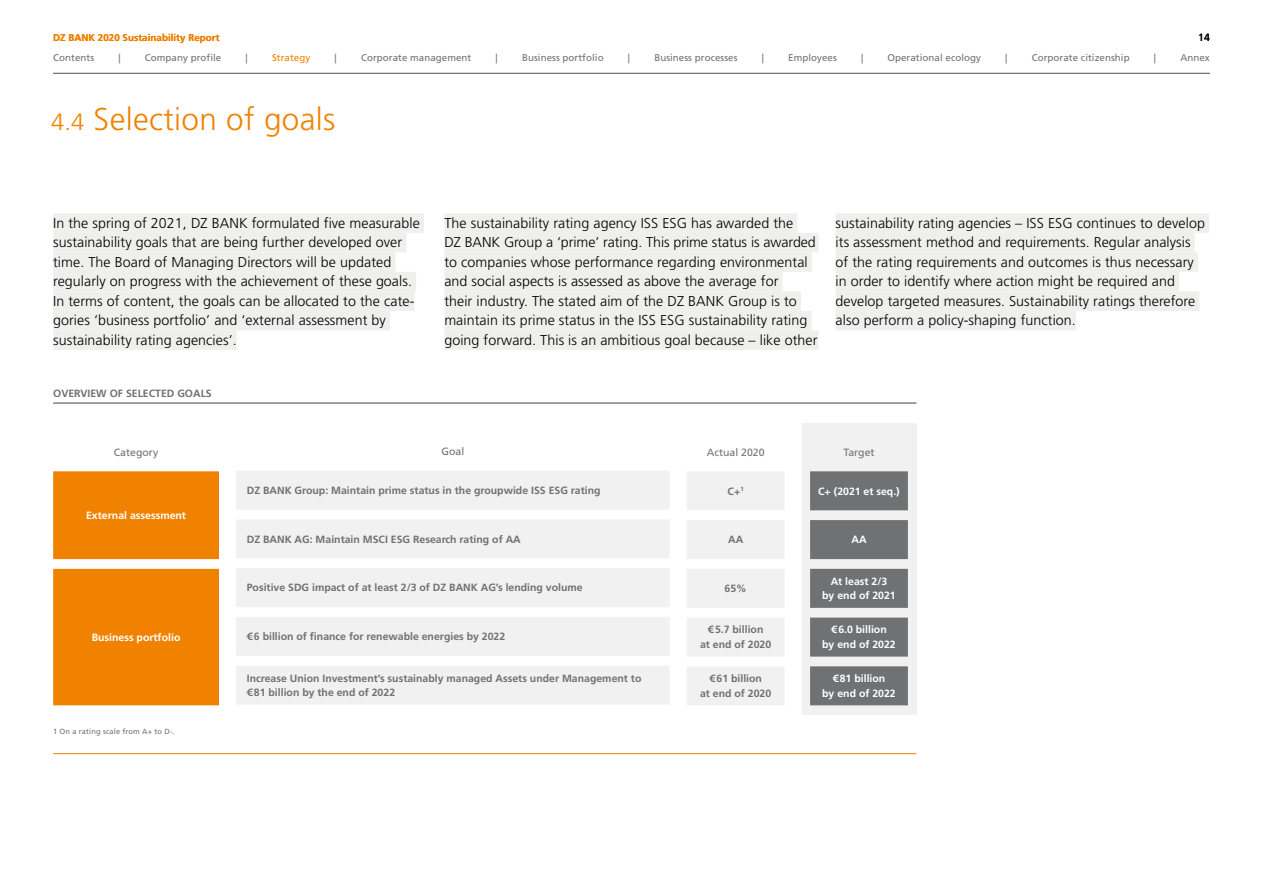
<style>
.page{position:relative;width:1263px;height:893px;background:#fff}
.page>*{position:absolute;margin:0;border:0;box-sizing:border-box;transform-origin:0 0}
.H-2_Orange_im_Inhalt{font:300 31.5px "Frutiger LT Std";letter-spacing:.01em;color:#f08200}
.NfE_Copy_gemarkert{font:300 14.25px/19.5px "Frutiger LT Std";letter-spacing:.005em;color:#000}
.Tabelle_Position_Leg{font:700 10.5px/14.7px "Frutiger LT Std";color:#707172;text-align:center}
.Tabelle_Position_Leg-2{font:700 10.5px/14.7px "Frutiger LT Std";color:#fff;text-align:center}
.Tabelle_Position_Leg-3{font:10.5px "Frutiger LT Std";color:#707172}
.Tabelle_Headline_Gra{font:700 10.5px "Frutiger LT Std";color:#707172}
.t1{font:10.5px "Frutiger LT Std";color:#000}
.t2{font:9.75px "Frutiger LT Std";letter-spacing:.005em;color:#707172}
.t3{font:700 9.75px "Frutiger LT Std";letter-spacing:.005em;color:#f08200}
.Navigation_Grau_6_5{font:9.75px "Frutiger LT Std";letter-spacing:.005em;color:#f08200}
.Tabelle_Fussnote___F{font:7.5px "Frutiger LT Std";letter-spacing:.015em;color:#707172}
.s1{font-size:23.7px}
</style>
<div class="page">
<div style="left:53px;top:213px;width:371px;height:20px;background:#efefee"></div>
<div style="left:53px;top:233px;width:353px;height:19px;background:#efefee"></div>
<div style="left:53px;top:252px;width:342px;height:20px;background:#efefee"></div>
<div style="left:53px;top:272px;width:363px;height:19px;background:#efefee"></div>
<div style="left:53px;top:291px;width:361px;height:20px;background:#efefee"></div>
<div style="left:53px;top:311px;width:337px;height:19px;background:#efefee"></div>
<div style="left:53px;top:330px;width:184px;height:20px;background:#efefee"></div>
<div style="left:444px;top:213px;width:353px;height:20px;background:#efefee"></div>
<div style="left:444px;top:233px;width:375px;height:19px;background:#efefee"></div>
<div style="left:444px;top:252px;width:368px;height:20px;background:#efefee"></div>
<div style="left:444px;top:272px;width:338px;height:19px;background:#efefee"></div>
<div style="left:444px;top:291px;width:357px;height:20px;background:#efefee"></div>
<div style="left:444px;top:311px;width:367px;height:19px;background:#efefee"></div>
<div style="left:444px;top:330px;width:375px;height:20px;background:#efefee"></div>
<div style="left:836px;top:213px;width:373px;height:20px;background:#efefee"></div>
<div style="left:836px;top:233px;width:359px;height:19px;background:#efefee"></div>
<div style="left:836px;top:252px;width:362px;height:20px;background:#efefee"></div>
<div style="left:836px;top:272px;width:343px;height:19px;background:#efefee"></div>
<div style="left:836px;top:291px;width:363px;height:20px;background:#efefee"></div>
<div style="left:836px;top:311px;width:240px;height:19px;background:#efefee"></div>
<hr style="left:53px;top:402px;width:863px;height:2px;background:#707172">
<hr style="left:53px;top:753px;width:863px;height:1px;background:#f08200">
<div style="left:687px;top:472px;width:97px;height:38px;background:#f1f1f1"></div>
<div style="left:687px;top:520px;width:97px;height:39px;background:#f1f1f1"></div>
<div style="left:687px;top:569px;width:97px;height:39px;background:#f1f1f1"></div>
<div style="left:687px;top:618px;width:97px;height:38px;background:#f1f1f1"></div>
<div style="left:687px;top:667px;width:97px;height:38px;background:#f1f1f1"></div>
<div style="left:801px;top:423px;width:115px;height:292px;background:#f1f1f1"></div>
<div style="left:810px;top:471px;width:98px;height:40px;background:#707172"></div>
<div style="left:810px;top:520px;width:98px;height:40px;background:#707172"></div>
<div style="left:810px;top:568px;width:98px;height:40px;background:#707172"></div>
<div style="left:810px;top:617px;width:98px;height:40px;background:#707172"></div>
<div style="left:810px;top:666px;width:98px;height:40px;background:#707172"></div>
<div style="left:236px;top:471px;width:434px;height:38px;background:#f1f1f1"></div>
<div style="left:236px;top:520px;width:434px;height:38px;background:#f1f1f1"></div>
<div style="left:236px;top:568px;width:434px;height:39px;background:#f1f1f1"></div>
<div style="left:236px;top:617px;width:434px;height:39px;background:#f1f1f1"></div>
<div style="left:236px;top:666px;width:434px;height:38px;background:#f1f1f1"></div>
<div style="left:53px;top:471px;width:166px;height:89px;background:#f08200"></div>
<div style="left:53px;top:568px;width:166px;height:138px;background:#f08200"></div>
<hr style="left:53px;top:73px;width:1157px;height:1px;background:#707172">
<p class="t3" style="left:53px;top:32px;width:168px">DZ BANK 2020 Sustainability Report</p>
<p class="t1" style="left:1198px;top:32px;width:13px">14</p>
<p class="t2" style="left:53px;top:52px;width:42px">Contents</p>
<p class="t2" style="left:118px;top:52px;width:4px">|</p>
<p class="t2" style="left:145px;top:52px;width:78px">Company profile</p>
<p class="t2" style="left:246px;top:52px;width:4px">|</p>
<p class="Navigation_Grau_6_5" style="left:272px;top:52px;width:40px">Strategy</p>
<p class="t2" style="left:335px;top:52px;width:4px">|</p>
<p class="t2" style="left:361px;top:52px;width:112px">Corporate management</p>
<p class="t2" style="left:496px;top:52px;width:4px">|</p>
<p class="t2" style="left:522px;top:52px;width:83px">Business portfolio</p>
<p class="t2" style="left:628px;top:52px;width:4px">|</p>
<p class="t2" style="left:654px;top:52px;width:85px">Business processes</p>
<p class="t2" style="left:762px;top:52px;width:4px">|</p>
<p class="t2" style="left:788px;top:52px;width:50px">Employees</p>
<p class="t2" style="left:861px;top:52px;width:4px">|</p>
<p class="t2" style="left:887px;top:52px;width:95px">Operational ecology</p>
<p class="t2" style="left:1005px;top:52px;width:4px">|</p>
<p class="t2" style="left:1032px;top:52px;width:99px">Corporate citizenship</p>
<p class="t2" style="left:1154px;top:52px;width:4px">|</p>
<p class="t2" style="left:1180px;top:52px;width:31px">Annex</p>
<p class="H-2_Orange_im_Inhalt" style="left:51px;top:101px;width:286px"><span class="s1">4.4</span> Selection of goals</p>
<p class="NfE_Copy_gemarkert" style="left:53px;top:213px;width:368px">In the spring of 2021, DZ BANK formulated five measurable sustainability goals that are being further developed over time. The Board of Managing Directors will be updated regularly on progress with the achievement of these goals.<br>In terms of content, the goals can be allocated to the cate&shy;gories ‘business portfolio’ and ‘external assessment by sustainability rating agencies’.</p>
<p class="NfE_Copy_gemarkert" style="left:444px;top:213px;width:375px">The sustainability rating agency ISS ESG has awarded the<br>DZ BANK Group a ‘prime’ rating. This prime status is awarded to companies whose performance regarding environmental and social aspects is assessed as above the average for<br>their industry. The stated aim of the DZ BANK Group is to maintain its prime status in the ISS ESG sustainability rating going forward. This is an ambitious goal because – like other</p>
<p class="NfE_Copy_gemarkert" style="left:836px;top:213px;width:371px">sustainability rating agencies – ISS ESG continues to develop its assessment method and requirements. Regular analysis of the rating requirements and outcomes is thus necessary in order to identify where action might be required and develop targeted measures. Sustainability ratings therefore also perform a policy-shaping function.</p>
<p class="Tabelle_Headline_Gra" style="left:53px;top:387px;width:160px">OVERVIEW OF SELECTED GOALS</p>
<p class="Tabelle_Position_Leg-3" style="left:114px;top:446px;width:46px">Category</p>
<p class="Tabelle_Position_Leg-2" style="left:86px;top:508px;width:101px">External assessment</p>
<p class="Tabelle_Position_Leg-2" style="left:92px;top:630px;width:90px">Business portfolio</p>
<p class="Tabelle_Fussnote___F" style="left:53px;top:727px;width:123px">1 On a rating scale from A+ to D-.</p>
<p class="Tabelle_Position_Leg-3" style="left:441px;top:445px;width:24px">Goal</p>
<p class="Tabelle_Position_Leg" style="left:247px;top:483px;width:355px">DZ BANK Group: Maintain prime status in the groupwide ISS ESG rating</p>
<p class="Tabelle_Position_Leg" style="left:247px;top:532px;width:276px">DZ BANK AG: Maintain MSCI ESG Research rating of AA</p>
<p class="Tabelle_Position_Leg" style="left:247px;top:580px;width:337px">Positive SDG impact of at least 2/3 of DZ BANK AG’s lending volume</p>
<p class="Tabelle_Position_Leg" style="left:247px;top:629px;width:260px">€6 billion of finance for renewable energies by 2022</p>
<p class="Tabelle_Position_Leg" style="left:247px;top:671px;width:396px;text-align:left">Increase Union Investment’s sustainably managed Assets under Management to €81 billion by the end of 2022</p>
<p class="Tabelle_Position_Leg-3" style="left:707px;top:446px;width:59px">Actual 2020</p>
<p class="Tabelle_Position_Leg" style="left:728px;top:484px;width:18px">C+<sup>1</sup></p>
<p class="Tabelle_Position_Leg" style="left:728px;top:532px;width:17px">AA</p>
<p class="Tabelle_Position_Leg" style="left:725px;top:581px;width:24px">65%</p>
<p class="Tabelle_Position_Leg" style="left:700px;top:622px;width:73px">€5.7 billion<br>at end of 2020</p>
<p class="Tabelle_Position_Leg" style="left:709px;top:671px;width:54px">€61 billion</p>
<p class="Tabelle_Position_Leg" style="left:700px;top:686px;width:73px">at end of 2020</p>
<p class="Tabelle_Position_Leg-3" style="left:843px;top:446px;width:33px">Target</p>
<p class="Tabelle_Position_Leg-2" style="left:818px;top:484px;width:83px">C+ (2021 et seq.)</p>
<p class="Tabelle_Position_Leg-2" style="left:851px;top:532px;width:17px">AA</p>
<p class="Tabelle_Position_Leg-2" style="left:822px;top:574px;width:75px">At least 2/3<br>by end of 2021</p>
<p class="Tabelle_Position_Leg-2" style="left:831px;top:622px;width:57px">€6.0 billion</p>
<p class="Tabelle_Position_Leg-2" style="left:822px;top:637px;width:75px">by end of 2022</p>
<p class="Tabelle_Position_Leg-2" style="left:833px;top:671px;width:54px">€81 billion</p>
<p class="Tabelle_Position_Leg-2" style="left:822px;top:686px;width:75px">by end of 2022</p>
</div>
